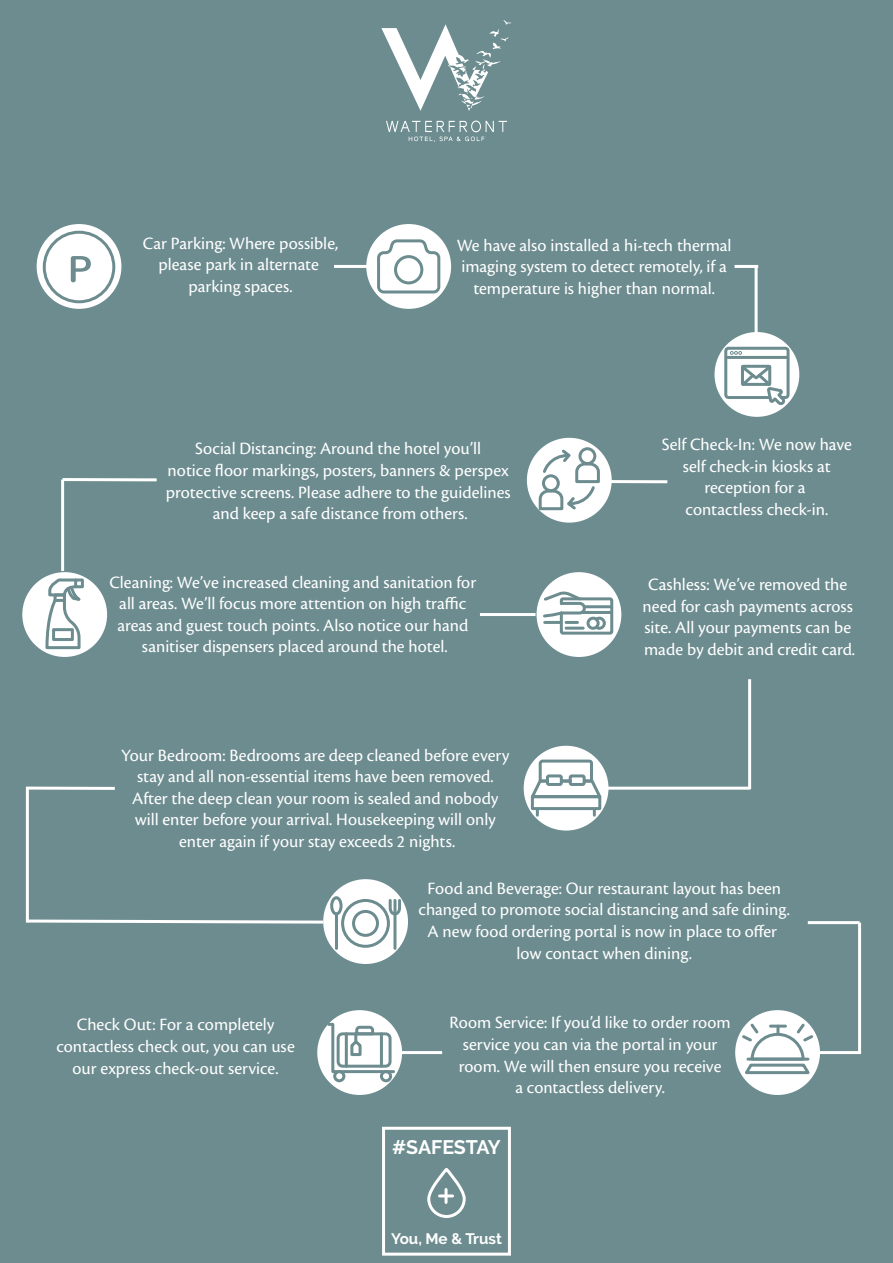
<style>
.page{position:relative;width:893px;height:1263px;background:#6d8c8f}
.page>*{position:absolute;margin:0;border:0;box-sizing:border-box;transform-origin:0 0}
.t1{font:700 19.5px "Raleway";letter-spacing:-.01em;color:#fff}
.t2{font:18px/21.6px "Cronos Pro";color:#fff;text-align:center}
.t3{font:700 15.15px "Raleway";color:#fff}
</style>
<div class="page">
<hr style="left:578px;top:480px;width:89px;height:3px;background:#fff">
<svg style="left:386px;top:121px;width:121px;height:21px"></svg>
<svg style="left:381px;top:20px;width:131px;height:91px"></svg>
<div style="left:527px;top:438px;width:85px;height:85px;background:#fff;border-radius:50%"></div>
<svg style="left:537px;top:447px;width:64px;height:65px"></svg>
<hr style="left:334px;top:265px;width:63px;height:3px;background:#fff">
<div style="left:537px;top:572px;width:84px;height:85px;background:#fff;border-radius:50%"></div>
<div style="left:560px;top:597px;width:53px;height:38px;border:3px solid #6d8c8f;border-radius:2px"></div>
<hr style="left:585px;top:605px;width:25px;height:3px;background:#6d8c8f">
<hr style="left:582px;top:611px;width:28px;height:3px;background:#6d8c8f">
<svg style="left:541px;top:591px;width:66px;height:40px"></svg>
<hr style="left:545px;top:621px;width:15px;height:3px;background:#6d8c8f">
<div style="left:382px;top:1127px;width:129px;height:128px;border:3px solid #fff"></div>
<div style="left:427px;top:1168px;width:39px;height:50px;border:3px solid #fff;border-radius:18px"></div>
<svg style="left:445px;top:1189px;width:3px;height:13px"></svg>
<hr style="left:439px;top:1194px;width:14px;height:3px;background:#fff">
<div style="left:37px;top:224px;width:84px;height:85px;background:#fff;border-radius:50%"></div>
<div style="left:43px;top:231px;width:72px;height:72px;border:3px solid #6d8c8f;border-radius:50%"></div>
<svg style="left:71px;top:256px;width:20px;height:26px"></svg>
<div style="left:714px;top:332px;width:85px;height:85px;background:#fff;border-radius:50%"></div>
<div style="left:724px;top:347px;width:66px;height:52px;border:3px solid #6d8c8f;border-radius:3px"></div>
<hr style="left:726px;top:356px;width:61px;height:3px;background:#6d8c8f">
<svg style="left:730px;top:351px;width:12px;height:4px"></svg>
<svg style="left:738px;top:363px;width:50px;height:45px"></svg>
<hr style="left:735px;top:265px;width:23px;height:3px;background:#fff">
<hr style="left:755px;top:266px;width:3px;height:75px;background:#fff">
<hr style="left:748px;top:679px;width:3px;height:110px;background:#fff">
<hr style="left:606px;top:787px;width:143px;height:3px;background:#fff">
<hr style="left:63px;top:478px;width:94px;height:3px;background:#fff">
<svg style="left:26px;top:786px;width:89px;height:4px"></svg>
<svg style="left:25px;top:918px;width:298px;height:6px"></svg>
<div style="left:22px;top:572px;width:85px;height:85px;background:#fff;border-radius:50%"></div>
<svg style="left:44px;top:577px;width:49px;height:74px"></svg>
<div style="left:52px;top:628px;width:22px;height:13px;border:3px solid #6d8c8f"></div>
<hr style="left:61px;top:479px;width:3px;height:92px;background:#fff">
<hr style="left:26px;top:787px;width:3px;height:136px;background:#fff">
<hr style="left:480px;top:613px;width:56px;height:3px;background:#fff">
<div style="left:524px;top:746px;width:84px;height:84px;background:#fff;border-radius:50%"></div>
<div style="left:531px;top:795px;width:70px;height:15px;border:3px solid #6d8c8f"></div>
<svg style="left:536px;top:809px;width:3px;height:6px"></svg>
<svg style="left:593px;top:809px;width:3px;height:6px"></svg>
<svg style="left:528px;top:758px;width:77px;height:42px"></svg>
<div style="left:323px;top:879px;width:85px;height:85px;background:#fff;border-radius:50%"></div>
<div style="left:341px;top:899px;width:49px;height:49px;border:3px solid #6d8c8f;border-radius:50%"></div>
<div style="left:352px;top:910px;width:27px;height:27px;border:3px solid #6d8c8f;border-radius:50%"></div>
<hr style="left:335px;top:914px;width:3px;height:34px;background:#6d8c8f">
<div style="left:330px;top:896px;width:13px;height:19px;border:3px solid #6d8c8f;border-radius:50%"></div>
<hr style="left:393px;top:914px;width:3px;height:34px;background:#6d8c8f">
<svg style="left:387px;top:897px;width:16px;height:20px"></svg>
<hr style="left:393px;top:900px;width:3px;height:14px;background:#6d8c8f">
<hr style="left:808px;top:921px;width:52px;height:3px;background:#fff">
<hr style="left:858px;top:923px;width:3px;height:129px;background:#fff">
<hr style="left:819px;top:1051px;width:42px;height:3px;background:#fff">
<div style="left:735px;top:1010px;width:85px;height:85px;background:#fff;border-radius:50%"></div>
<svg style="left:739px;top:1021px;width:77px;height:56px"></svg>
<div style="left:317px;top:1010px;width:85px;height:85px;background:#fff;border-radius:50%"></div>
<svg style="left:326px;top:1021px;width:71px;height:53px"></svg>
<div style="left:333px;top:1070px;width:12px;height:12px;border:3px solid #6d8c8f;border-radius:50%"></div>
<div style="left:380px;top:1070px;width:12px;height:12px;border:3px solid #6d8c8f;border-radius:50%"></div>
<hr style="left:400px;top:1051px;width:42px;height:3px;background:#fff">
<div style="left:366px;top:224px;width:85px;height:85px;background:#fff;border-radius:50%"></div>
<svg style="left:376px;top:238px;width:66px;height:57px"></svg>
<div style="left:394px;top:255px;width:29px;height:29px;border:3px solid #6d8c8f;border-radius:50%"></div>
<p class="t2" style="left:143px;top:232px;width:197px">Car Parking: Where possible, please park in alternate parking spaces.</p>
<p class="t2" style="left:457px;top:234px;width:276px">We have also installed a hi-tech thermal imaging system to detect remotely, if a temperature is higher than normal.</p>
<p class="t2" style="left:166px;top:438px;width:346px">Social Distancing: Around the hotel you’ll<br>notice floor markings, posters, banners &amp; perspex protective screens. Please adhere to the guidelines and keep a safe distance from others.</p>
<p class="t2" style="left:662px;top:434px;width:192px">Self Check-In: We now have self check-in kiosks at reception for a<br>contactless check-in.</p>
<p class="t2" style="left:109px;top:571px;width:368px">Cleaning: We’ve increased cleaning and sanitation for all areas. We’ll focus more attention on high traffic areas and guest touch points. Also notice our hand sanitiser dispensers placed around the hotel.</p>
<p class="t2" style="left:642px;top:574px;width:214px">Cashless: We’ve removed the need for cash payments across site. All your payments can be made by debit and credit card.</p>
<p class="t2" style="left:121px;top:744px;width:390px">Your Bedroom: Bedrooms are deep cleaned before every stay and all non-essential items have been removed.<br>After the deep clean your room is sealed and nobody will enter before your arrival. Housekeeping will only enter again if your stay exceeds 2 nights.</p>
<p class="t2" style="left:56px;top:1014px;width:240px">Check Out: For a completely contactless check out, you can use our express check-out service.</p>
<p class="t2" style="left:419px;top:877px;width:373px">Food and Beverage: Our restaurant layout has been changed to promote social distancing and safe dining.<br>A new food ordering portal is now in place to offer low contact when dining.</p>
<p class="t2" style="left:449px;top:1012px;width:283px">Room Service: If you’d like to order room service you can via the portal in your room. We will then ensure you receive<br>a contactless delivery.</p>
<p class="t1" style="left:392px;top:1136px;width:110px">#SAFESTAY</p>
<p class="t3" style="left:391px;top:1230px;width:112px">You, Me &amp; Trust</p>
</div>
